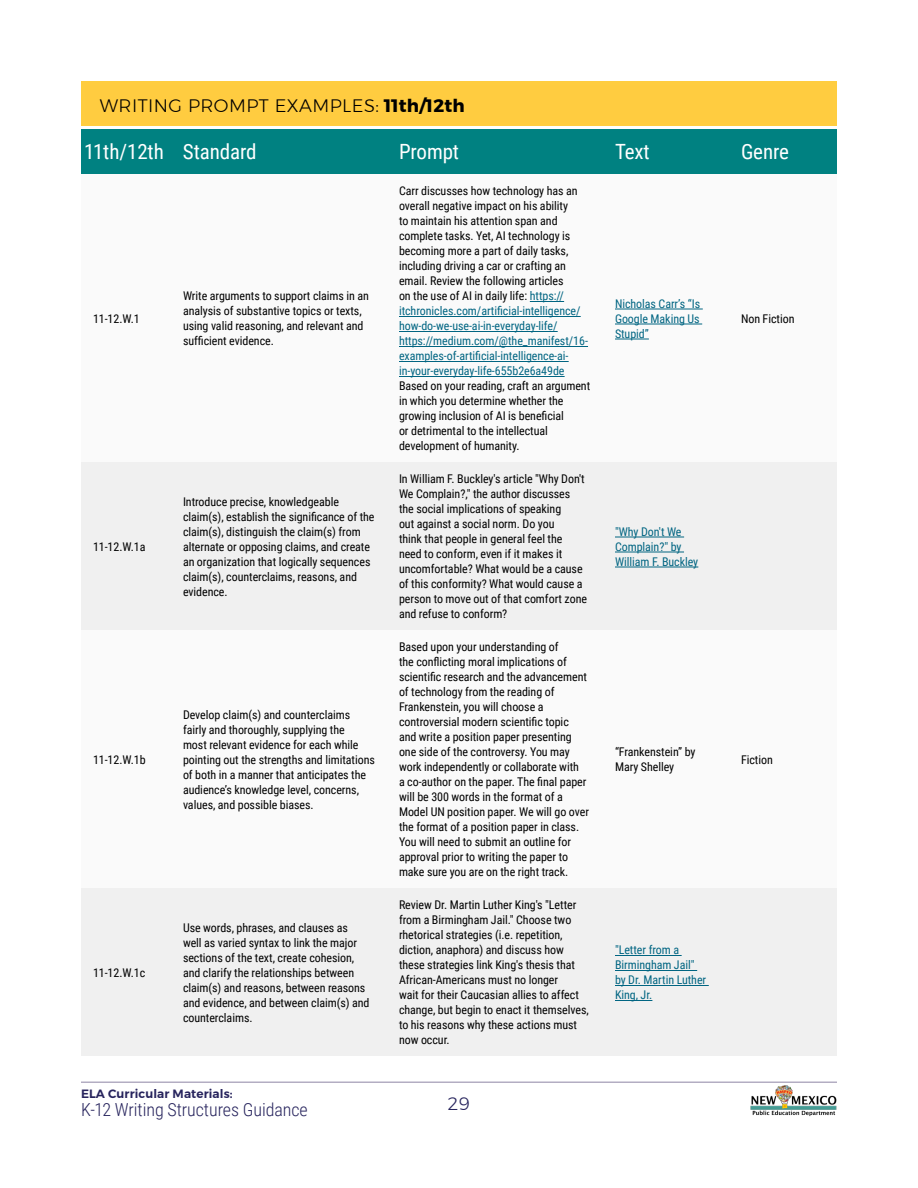
<style>
.page{position:relative;width:918px;height:1188px;background:#fff}
.page>*{position:absolute;margin:0;border:0;box-sizing:border-box;transform-origin:0 0}
.t1{font:21px "Roboto Condensed";letter-spacing:-.005em;color:#fff}
.t2{font:300 18px "Montserrat";letter-spacing:.025em;color:#000}
.t3{font:300 18px "Roboto Condensed";letter-spacing:-.005em;color:#27245d}
.t4{font:300 18px "Montserrat";color:#27245d}
.t5{font:12px/15px "Roboto Condensed";letter-spacing:-.005em;color:#000}
.t6{font:12px/15px "Roboto Condensed";letter-spacing:-.005em;color:#016582}
.t7{font:600 12px "Montserrat";letter-spacing:.01em;color:#27245d}
.s1{font-weight:700}
.s2{color:#016582}
</style>
<div class="page">
<hr style="left:81px;top:1082px;width:756px;height:1px;background:#b3adc2">
<img style="left:750px;top:1085px;width:87px;height:32px">
<div style="left:81px;top:129px;width:756px;height:45px;background:#008181"></div>
<svg style="left:81px;top:462px;width:756px;height:594px;fill:#f0f0f0"></svg>
<hr style="left:530px;top:301px;width:34px;height:1px;background:#016582">
<hr style="left:399px;top:316px;width:182px;height:1px;background:#016582">
<hr style="left:399px;top:331px;width:159px;height:1px;background:#016582">
<hr style="left:399px;top:346px;width:189px;height:1px;background:#016582">
<hr style="left:399px;top:361px;width:170px;height:1px;background:#016582">
<hr style="left:399px;top:376px;width:166px;height:1px;background:#016582">
<hr style="left:615px;top:309px;width:88px;height:1px;background:#016582">
<hr style="left:615px;top:324px;width:87px;height:1px;background:#016582">
<hr style="left:615px;top:339px;width:34px;height:1px;background:#016582">
<hr style="left:615px;top:537px;width:69px;height:1px;background:#016582">
<hr style="left:615px;top:552px;width:69px;height:1px;background:#016582">
<hr style="left:615px;top:567px;width:83px;height:1px;background:#016582">
<hr style="left:615px;top:955px;width:67px;height:1px;background:#016582">
<hr style="left:615px;top:970px;width:82px;height:1px;background:#016582">
<hr style="left:615px;top:985px;width:94px;height:1px;background:#016582">
<hr style="left:615px;top:1000px;width:37px;height:1px;background:#016582">
<div style="left:81px;top:81px;width:756px;height:45px;background:#ffcc40"></div>
<h2 class="t2" style="left:100px;top:92px;width:366px">WRITING PROMPT EXAMPLES: <span class="s1">11th/12th</span></h2>
<h1 class="t1" style="left:84px;top:137px;width:174px">11th/12th Standard</h1>
<h1 class="t1" style="left:399px;top:137px;width:62px">Prompt</h1>
<h1 class="t1" style="left:615px;top:137px;width:36px">Text</h1>
<h1 class="t1" style="left:741px;top:137px;width:50px">Genre</h1>
<p class="t5" style="left:93px;top:310px;width:48px">11-12.W.1</p>
<p class="t5" style="left:93px;top:538px;width:54px">11-12.W.1a</p>
<p class="t5" style="left:93px;top:751px;width:54px">11-12.W.1b</p>
<p class="t5" style="left:93px;top:964px;width:54px">11-12.W.1c</p>
<p class="t5" style="left:183px;top:288px;width:188px">Write arguments to support claims in an analysis of substantive topics or texts, using valid reasoning, and relevant and sufficient evidence.</p>
<p class="t5" style="left:183px;top:493px;width:193px">Introduce precise, knowledgeable claim(s), establish the significance of the claim(s), distinguish the claim(s) from alternate or opposing claims, and create an organization that logically sequences claim(s), counterclaims, reasons, and evidence.</p>
<p class="t5" style="left:183px;top:706px;width:193px">Develop claim(s) and counterclaims fairly and thoroughly, supplying the<br>most relevant evidence for each while pointing out the strengths and limitations of both in a manner that anticipates the audience’s knowledge level, concerns, values, and possible biases.</p>
<p class="t5" style="left:183px;top:919px;width:188px">Use words, phrases, and clauses as well as varied syntax to link the major sections of the text, create cohesion, and clarify the relationships between claim(s) and reasons, between reasons and evidence, and between claim(s) and counterclaims.</p>
<p class="t5" style="left:399px;top:183px;width:191px">Carr discusses how technology has an overall negative impact on his ability<br>to maintain his attention span and complete tasks. Yet, AI technology is becoming more a part of daily tasks, including driving a car or crafting an email. Review the following articles<br>on the use of AI in daily life: <span class="s2">https:// itchronicles.com/artificial-intelligence/ how-do-we-use-ai-in-everyday-life/ https://medium.com/@the_manifest/16- examples-of-artificial-intelligence-ai&shy;in-your-everyday-life-655b2e6a49de</span></p>
<p class="t5" style="left:399px;top:378px;width:193px">Based on your reading, craft an argument in which you determine whether the growing inclusion of AI is beneficial<br>or detrimental to the intellectual development of humanity.</p>
<p class="t5" style="left:399px;top:471px;width:190px">In William F. Buckley's article "Why Don't We Complain?," the author discusses the social implications of speaking<br>out against a social norm. Do you<br>think that people in general feel the need to conform, even if it makes it uncomfortable? What would be a cause of this conformity? What would cause a person to move out of that comfort zone and refuse to conform?</p>
<p class="t5" style="left:399px;top:639px;width:192px">Based upon your understanding of<br>the conflicting moral implications of scientific research and the advancement of technology from the reading of Frankenstein, you will choose a controversial modern scientific topic and write a position paper presenting one side of the controversy. You may work independently or collaborate with<br>a co-author on the paper. The final paper will be 300 words in the format of a Model UN position paper. We will go over the format of a position paper in class.<br>You will need to submit an outline for approval prior to writing the paper to make sure you are on the right track.</p>
<p class="t5" style="left:399px;top:897px;width:191px">Review Dr. Martin Luther King's "Letter from a Birmingham Jail." Choose two rhetorical strategies (i.e. repetition, diction, anaphora) and discuss how these strategies link King's thesis that African-Americans must no longer<br>wait for their Caucasian allies to affect change, but begin to enact it themselves, to his reasons why these actions must now occur.</p>
<p class="t7" style="left:81px;top:1084px;width:153px">ELA Curricular Materials:</p>
<h2 class="t3" style="left:81px;top:1097px;width:228px">K-12 Writing Structures Guidance</h2>
<h2 class="t4" style="left:448px;top:1090px;width:24px">29</h2>
<p class="t6" style="left:615px;top:295px;width:87px;text-align:justify">Nicholas Carr’s “Is Google Making Us Stupid”</p>
<p class="t5" style="left:741px;top:310px;width:55px">Non Fiction</p>
<p class="t6" style="left:615px;top:523px;width:85px">"Why Don't We<br>Complain?" by<br>William F. Buckley</p>
<p class="t5" style="left:615px;top:744px;width:82px">“Frankenstein” by<br>Mary Shelley</p>
<p class="t5" style="left:741px;top:751px;width:33px">Fiction</p>
<p class="t6" style="left:615px;top:942px;width:93px">"Letter from a<br>Birmingham Jail" by Dr. Martin Luther<br>King, Jr.</p>
</div>
